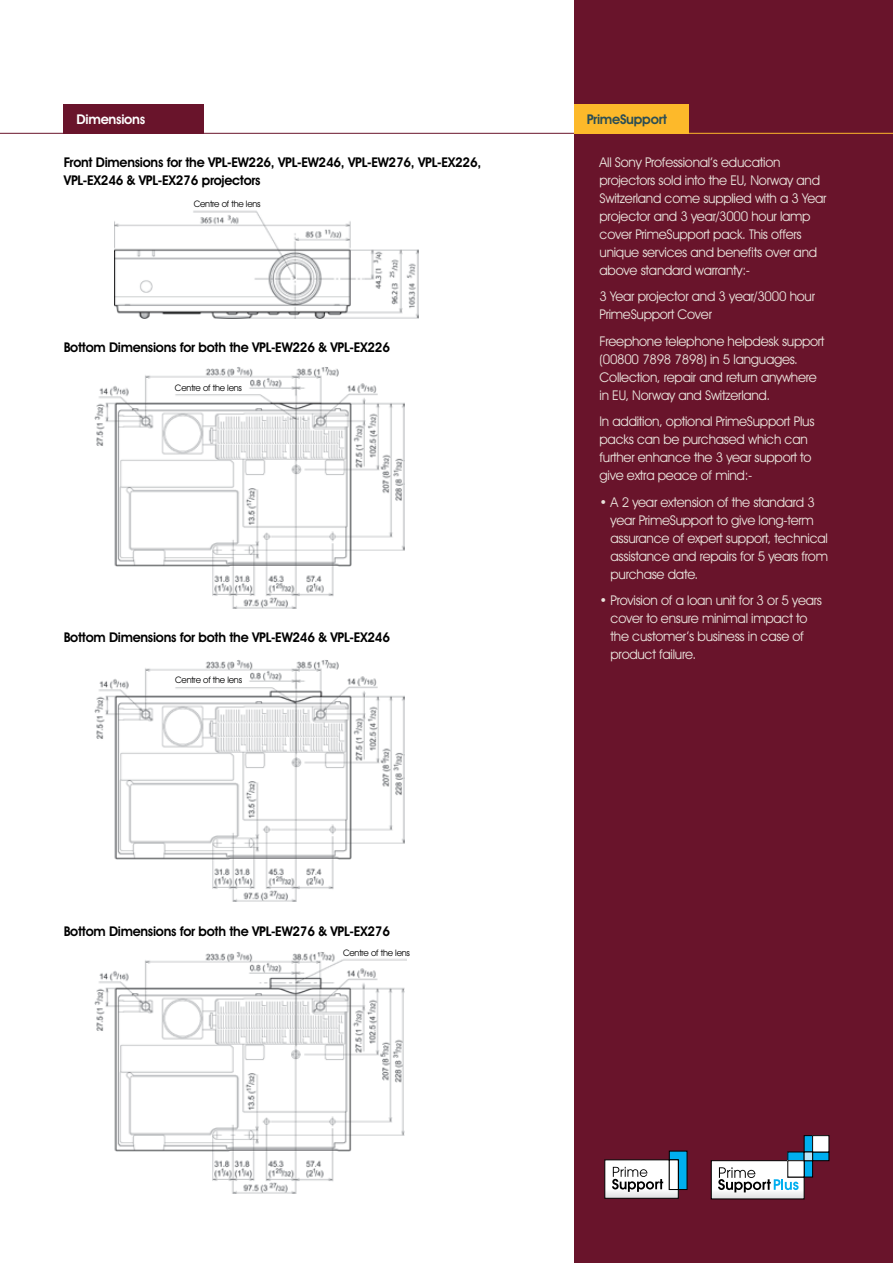
<style>
.page{position:relative;width:893px;height:1263px;background:#fff}
.page>*{position:absolute;margin:0;border:0;box-sizing:border-box;transform-origin:0 0}
.t1{font:13.5px/18px "Avant Garde IT Cby BT";letter-spacing:-.02em;color:#e9e3dc}
.t2{font:600 13.5px/18px "Avant Garde IT Cby BT";letter-spacing:-.02em;color:#000}
.t3{font:600 13.5px "Avant Garde IT Cby BT";letter-spacing:-.02em;color:#2c4e54}
.t4{font:600 13.5px "Avant Garde IT Cby BT";letter-spacing:-.02em;color:#fff}
.t5{font:9px "Avant Garde IT Cby BT";letter-spacing:-.02em;color:#000}
</style>
<div class="page">
<div style="left:574px;top:0;width:319px;height:1263px;background:#69142b"></div>
<hr style="left:0;top:133px;width:893px;height:1px;background:#69142b">
<div style="left:64px;top:105px;width:140px;height:29px;background:#69142b"></div>
<div style="left:574px;top:105px;width:115px;height:29px;background:#fdb92a"></div>
<hr style="left:574px;top:133px;width:319px;height:1px;background:#fdb92a">
<img style="left:95px;top:367px;width:309px;height:241px">
<img style="left:95px;top:660px;width:309px;height:241px">
<img style="left:95px;top:952px;width:312px;height:242px">
<img style="left:115px;top:210px;width:304px;height:109px">
<svg style="left:711px;top:1135px;width:118px;height:64px"></svg>
<svg style="left:604px;top:1150px;width:83px;height:49px"></svg>
<p class="t4" style="left:77px;top:111px;width:70px">Dimensions</p>
<p class="t2" style="left:64px;top:153px;width:419px">Front Dimensions for the VPL-EW226, VPL-EW246, VPL-EW276, VPL-EX226,<br>VPL-EX246 &amp; VPL-EX276 projectors</p>
<p class="t5" style="left:194px;top:199px;width:69px">Centre of the lens</p>
<p class="t2" style="left:64px;top:338px;width:328px">Bottom Dimensions for both the VPL-EW226 &amp; VPL-EX226</p>
<p class="t5" style="left:175px;top:382px;width:69px">Centre of the lens</p>
<p class="t2" style="left:64px;top:628px;width:328px">Bottom Dimensions for both the VPL-EW246 &amp; VPL-EX246</p>
<p class="t5" style="left:175px;top:674px;width:69px">Centre of the lens</p>
<p class="t2" style="left:64px;top:922px;width:328px">Bottom Dimensions for both the VPL-EW276 &amp; VPL-EX276</p>
<p class="t5" style="left:343px;top:947px;width:69px">Centre of the lens</p>
<p class="t3" style="left:587px;top:111px;width:82px">PrimeSupport</p>
<p class="t1" style="left:600px;top:153px;width:228px">All Sony Professional’s education projectors sold into the EU, Norway and Switzerland come supplied with a 3 Year projector and 3 year/3000 hour lamp cover PrimeSupport pack. This offers unique services and benefits over and above standard warranty:-</p>
<p class="t1" style="left:600px;top:287px;width:217px">3 Year projector and 3 year/3000 hour<br>PrimeSupport Cover</p>
<p class="t1" style="left:600px;top:332px;width:226px">Freephone telephone helpdesk support (00800 7898 7898) in 5 languages.<br>Collection, repair and return anywhere in EU, Norway and Switzerland.</p>
<p class="t1" style="left:600px;top:412px;width:216px">In addition, optional PrimeSupport Plus packs can be purchased which can further enhance the 3 year support to give extra peace of mind:-</p>
<p class="t1" style="left:611px;top:493px;width:219px;text-indent:-11px">• A 2 year extension of the standard 3 year PrimeSupport to give long-term assurance of expert support, technical assistance and repairs for 5 years from purchase date.</p>
<p class="t1" style="left:611px;top:591px;width:213px;text-indent:-11px">• Provision of a loan unit for 3 or 5 years cover to ensure minimal impact to the customer’s business in case of product failure.</p>
</div>
